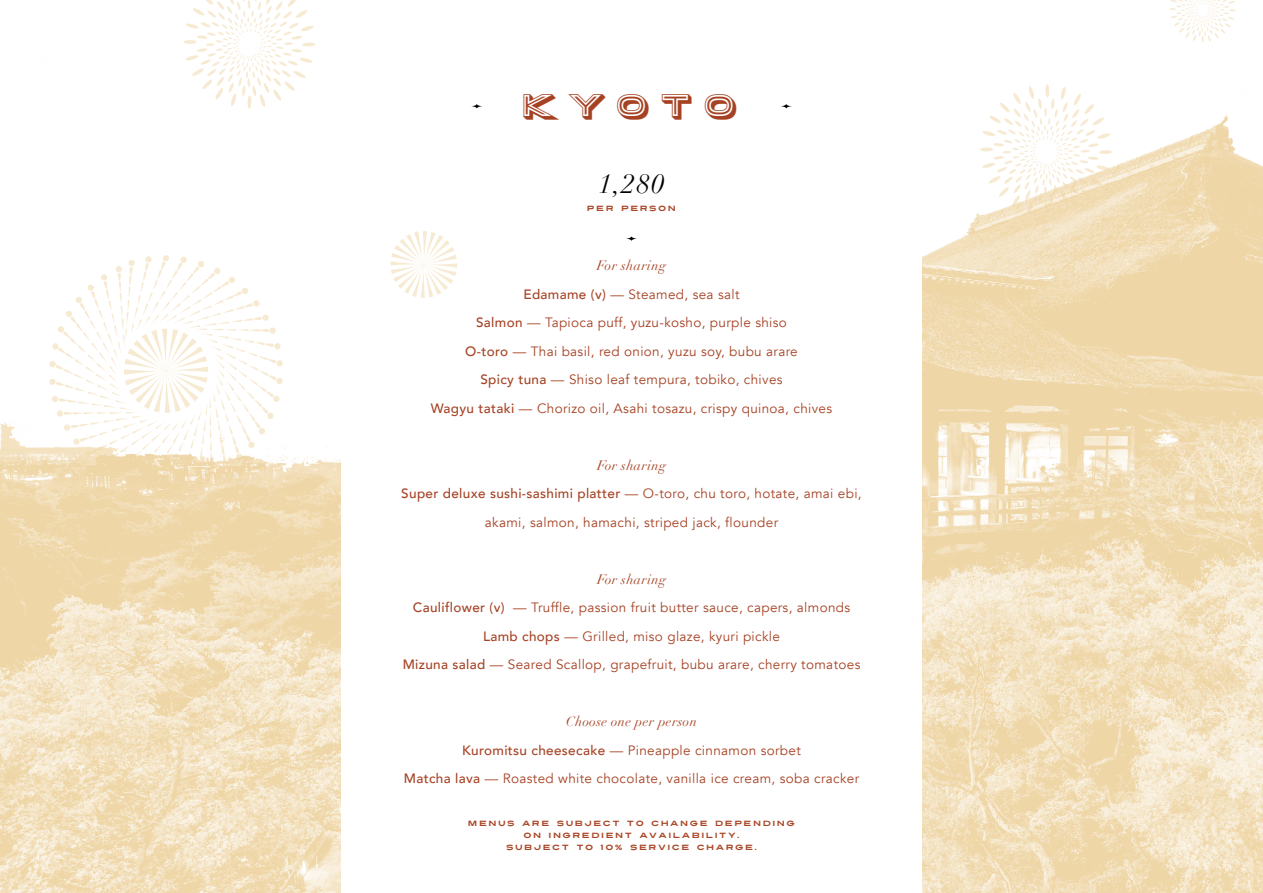
<style>
.page{position:relative;width:1263px;height:893px;background:#fff}
.page>*{position:absolute;margin:0;border:0;box-sizing:border-box;transform-origin:0 0}
.t1{font:30px "Porter Sans Block";letter-spacing:.335em;color:#a64224}
.t2{font:italic 27px "Didot";color:#000}
.t3{font:13.5px/28.5px "Avenir";letter-spacing:.025em;color:#a64224;text-align:center}
.t4{font:italic 13.5px "Didot";letter-spacing:.025em;color:#a64224}
.t5{font:7.5px/12px "Turnpike";letter-spacing:.2em;color:#a94525;text-align:center}
.s1{font-weight:500}
.s2{color:#a94525}
</style>
<div class="page">
<img style="left:0;top:44px;width:1263px;height:849px">
<div style="left:341px;top:0;width:581px;height:893px;background:#fff"></div>
<svg style="left:626px;top:236px;width:11px;height:5px"></svg>
<svg style="left:471px;top:104px;width:12px;height:5px"></svg>
<svg style="left:780px;top:104px;width:12px;height:5px"></svg>
<svg style="left:49px;top:255px;width:234px;height:234px"></svg>
<svg style="left:1170px;top:0;width:66px;height:43px"></svg>
<svg style="left:980px;top:84px;width:132px;height:132px"></svg>
<svg style="left:183px;top:0;width:132px;height:109px"></svg>
<svg style="left:390px;top:231px;width:67px;height:67px"></svg>
<h1 class="t1" style="left:523px;top:86px;width:217px">kyoto</h1>
<h2 class="t2" style="left:598px;top:167px;width:68px">1,280</h2>
<p class="t5" style="left:587px;top:203px;width:91px">PER PERSON</p>
<p class="t4" style="left:597px;top:257px;width:71px">For sharing</p>
<p class="t3" style="left:431px;top:280px;width:403px"><span class="s1">Edamame (v)</span> <span class="s2">—</span> Steamed, sea salt<br><span class="s1">Salmon</span> <span class="s2">—</span> Tapioca puff, yuzu-kosho, purple shiso<br><span class="s1">O-toro</span> <span class="s2">—</span> Thai basil, red onion, yuzu soy, bubu arare<br><span class="s1">Spicy tuna</span> <span class="s2">—</span> Shiso leaf tempura, tobiko, chives<br><span class="s1">Wagyu tataki</span> <span class="s2">—</span> Chorizo oil, Asahi tosazu, crispy quinoa, chives</p>
<p class="t4" style="left:597px;top:457px;width:71px">For sharing</p>
<p class="t3" style="left:401px;top:480px;width:462px"><span class="s1">Super deluxe sushi-sashimi platter</span> <span class="s2">—</span> O-toro, chu toro, hotate, amai ebi, akami, salmon, hamachi, striped jack, flounder</p>
<p class="t4" style="left:597px;top:571px;width:71px">For sharing</p>
<p class="t3" style="left:403px;top:594px;width:459px"><span class="s1">Cauliflower (v)</span> <span class="s2">—</span> Truffle, passion fruit butter sauce, capers, almonds<br><span class="s1">Lamb chops</span> <span class="s2">—</span> Grilled, miso glaze, kyuri pickle<br><span class="s1">Mizuna salad</span> <span class="s2">—</span> Seared Scallop, grapefruit, bubu arare, cherry tomatoes</p>
<p class="t4" style="left:566px;top:713px;width:132px">Choose one per person</p>
<p class="t3" style="left:404px;top:736px;width:457px"><span class="s1">Kuromitsu cheesecake</span> <span class="s2">—</span> Pineapple cinnamon sorbet<br><span class="s1">Matcha lava</span> <span class="s2">—</span> Roasted white chocolate, vanilla ice cream, soba cracker</p>
<p class="t5" style="left:468px;top:817px;width:328px">MENUS ARE SUBJECT TO CHANGE DEPENDING<br>ON INGREDIENT AVAILABILITY.<br>SUBJECT TO 10% SERVICE CHARGE.</p>
</div>
